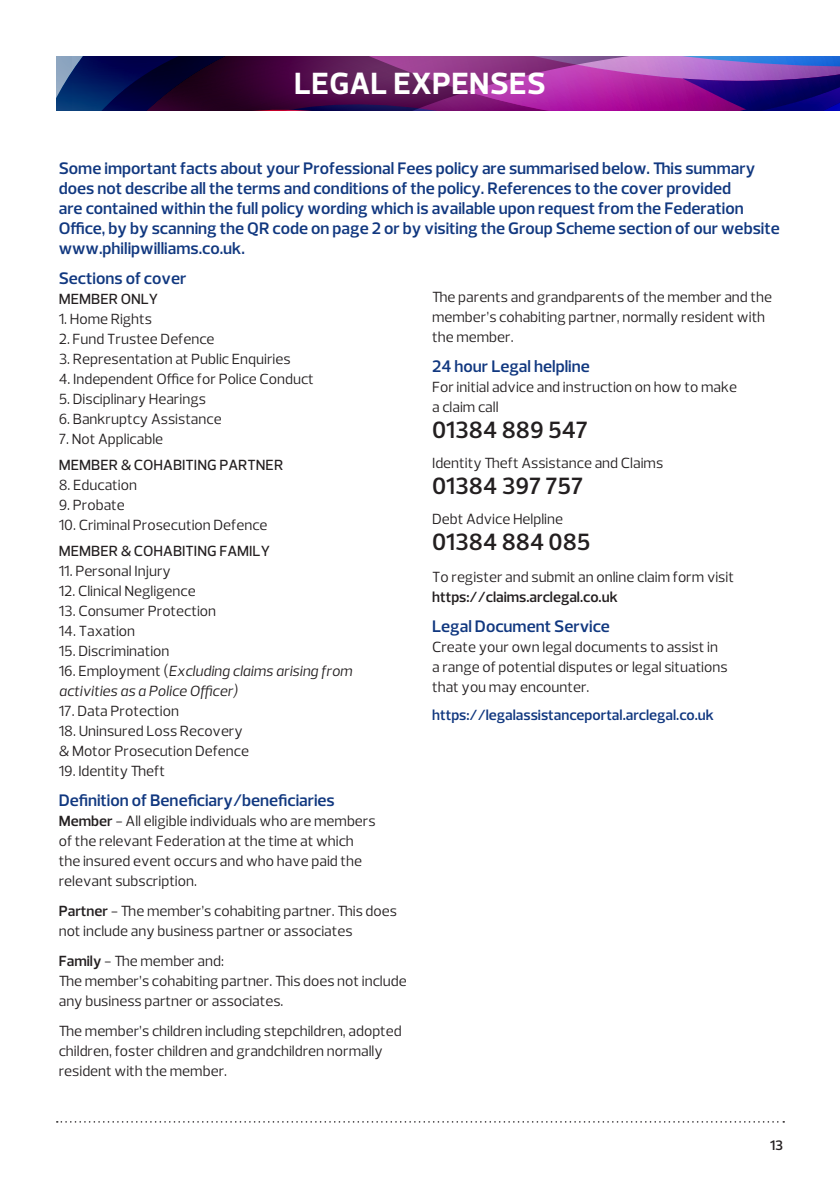
<style>
.page{position:relative;width:840px;height:1191px;background:#fff}
.page>*{position:absolute;margin:0;border:0;box-sizing:border-box;transform-origin:0 0}
.t1{font:700 31.2px "Prelo";letter-spacing:.015em;color:#fff}
.t2{font:600 24px "Prelo";color:#231f20}
.t3{font:600 17px/20px "Prelo";color:#113880}
.t4{font:15px/20px "Prelo";color:#231f20}
.t5{font:italic 15px/20px "Prelo";color:#231f20}
.t6{font:500 15px "Prelo";color:#231f20}
.t7{font:600 15px "Prelo";color:#113880}
.t8{font:600 15px "Prelo";color:#231f20}
.t9{font:600 14px "Prelo";color:#231f20}
.s1{font-style:normal}
.s2{font-weight:600}
</style>
<div class="page">
<svg style="left:57px;top:57px;width:782px;height:53px"></svg>
<svg style="left:57px;top:1121px;width:726px;height:1px"></svg>
<p class="t1" style="left:294px;top:64px;width:253px">LEGAL EXPENSES</p>
<p class="t3" style="left:59px;top:158px;width:697px">Some important facts about your Professional Fees policy are summarised below. This summary does not describe all the terms and conditions of the policy. References to the cover provided</p>
<p class="t3" style="left:59px;top:198px;width:722px">are contained within the full policy wording which is available upon request from the Federation<br>Office, by by scanning the QR code on page 2 or by visiting the Group Scheme section of our website www.philipwilliams.co.uk.</p>
<p class="t3" style="left:59px;top:268px;width:129px">Sections of cover</p>
<p class="t6" style="left:59px;top:289px;width:101px">MEMBER ONLY</p>
<p class="t4" style="left:59px;top:308px;width:95px">1. Home Rights</p>
<p class="t4" style="left:59px;top:328px;width:157px">2. Fund Trustee Defence</p>
<p class="t4" style="left:59px;top:348px;width:233px">3. Representation at Public Enquiries</p>
<p class="t4" style="left:59px;top:368px;width:256px">4. Independent Office for Police Conduct</p>
<p class="t4" style="left:59px;top:388px;width:148px">5. Disciplinary Hearings</p>
<p class="t4" style="left:59px;top:408px;width:164px">6. Bankruptcy Assistance</p>
<p class="t4" style="left:59px;top:428px;width:106px">7. Not Applicable</p>
<p class="t6" style="left:59px;top:455px;width:226px">MEMBER &amp; COHABITING PARTNER</p>
<p class="t4" style="left:59px;top:474px;width:80px">8. Education</p>
<p class="t4" style="left:59px;top:494px;width:68px">9. Probate</p>
<p class="t4" style="left:59px;top:514px;width:210px">10. Criminal Prosecution Defence</p>
<p class="t6" style="left:59px;top:541px;width:213px">MEMBER &amp; COHABITING FAMILY</p>
<p class="t4" style="left:59px;top:560px;width:114px">11. Personal Injury</p>
<p class="t4" style="left:59px;top:580px;width:138px">12. Clinical Negligence</p>
<p class="t4" style="left:59px;top:600px;width:159px">13. Consumer Protection</p>
<p class="t4" style="left:59px;top:620px;width:78px">14. Taxation</p>
<p class="t4" style="left:59px;top:640px;width:112px">15. Discrimination</p>
<p class="t5" style="left:59px;top:660px;width:295px"><span class="s1">16. Employment (</span>Excluding claims arising from activities as a Police Officer)</p>
<p class="t4" style="left:59px;top:700px;width:122px">17. Data Protection</p>
<p class="t4" style="left:59px;top:720px;width:185px">18. Uninsured Loss Recovery</p>
<p class="t4" style="left:59px;top:740px;width:192px">&amp; Motor Prosecution Defence</p>
<p class="t4" style="left:59px;top:760px;width:108px">19. Identity Theft</p>
<p class="t3" style="left:59px;top:790px;width:277px">Definition of Beneficiary/beneficiaries</p>
<p class="t4" style="left:59px;top:810px;width:318px"><span class="s2">Member</span> - All eligible individuals who are members of the relevant Federation at the time at which the insured event occurs and who have paid the relevant subscription.</p>
<p class="t4" style="left:59px;top:900px;width:339px"><span class="s2">Partner</span> - The member’s cohabiting partner. This does not include any business partner or associates</p>
<p class="t4" style="left:59px;top:950px;width:167px"><span class="s2">Family</span> - The member and:</p>
<p class="t4" style="left:59px;top:970px;width:349px">The member’s cohabiting partner. This does not include any business partner or associates.</p>
<p class="t4" style="left:59px;top:1020px;width:344px">The member’s children including stepchildren, adopted children, foster children and grandchildren normally resident with the member.</p>
<p class="t4" style="left:432px;top:287px;width:341px">The parents and grandparents of the member and the member’s cohabiting partner, normally resident with the member.</p>
<p class="t3" style="left:432px;top:356px;width:159px">24 hour Legal helpline</p>
<p class="t4" style="left:432px;top:377px;width:306px">For initial advice and instruction on how to make</p>
<p class="t4" style="left:432px;top:397px;width:68px">a claim call</p>
<p class="t2" style="left:432px;top:415px;width:157px">01384 889 547</p>
<p class="t4" style="left:432px;top:453px;width:232px">Identity Theft Assistance and Claims</p>
<p class="t2" style="left:432px;top:471px;width:152px">01384 397 757</p>
<p class="t4" style="left:432px;top:509px;width:132px">Debt Advice Helpline</p>
<p class="t2" style="left:432px;top:527px;width:160px">01384 884 085</p>
<p class="t4" style="left:432px;top:567px;width:303px">To register and submit an online claim form visit</p>
<p class="t8" style="left:432px;top:588px;width:187px">https://claims.arclegal.co.uk</p>
<p class="t3" style="left:432px;top:616px;width:179px">Legal Document Service</p>
<p class="t4" style="left:432px;top:637px;width:287px">Create your own legal documents to assist in</p>
<p class="t4" style="left:432px;top:657px;width:297px">a range of potential disputes or legal situations</p>
<p class="t4" style="left:432px;top:677px;width:159px">that you may encounter.</p>
<p class="t7" style="left:432px;top:706px;width:283px">https://legalassistanceportal.arclegal.co.uk</p>
<p class="t9" style="left:769px;top:1137px;width:15px">13</p>
</div>
